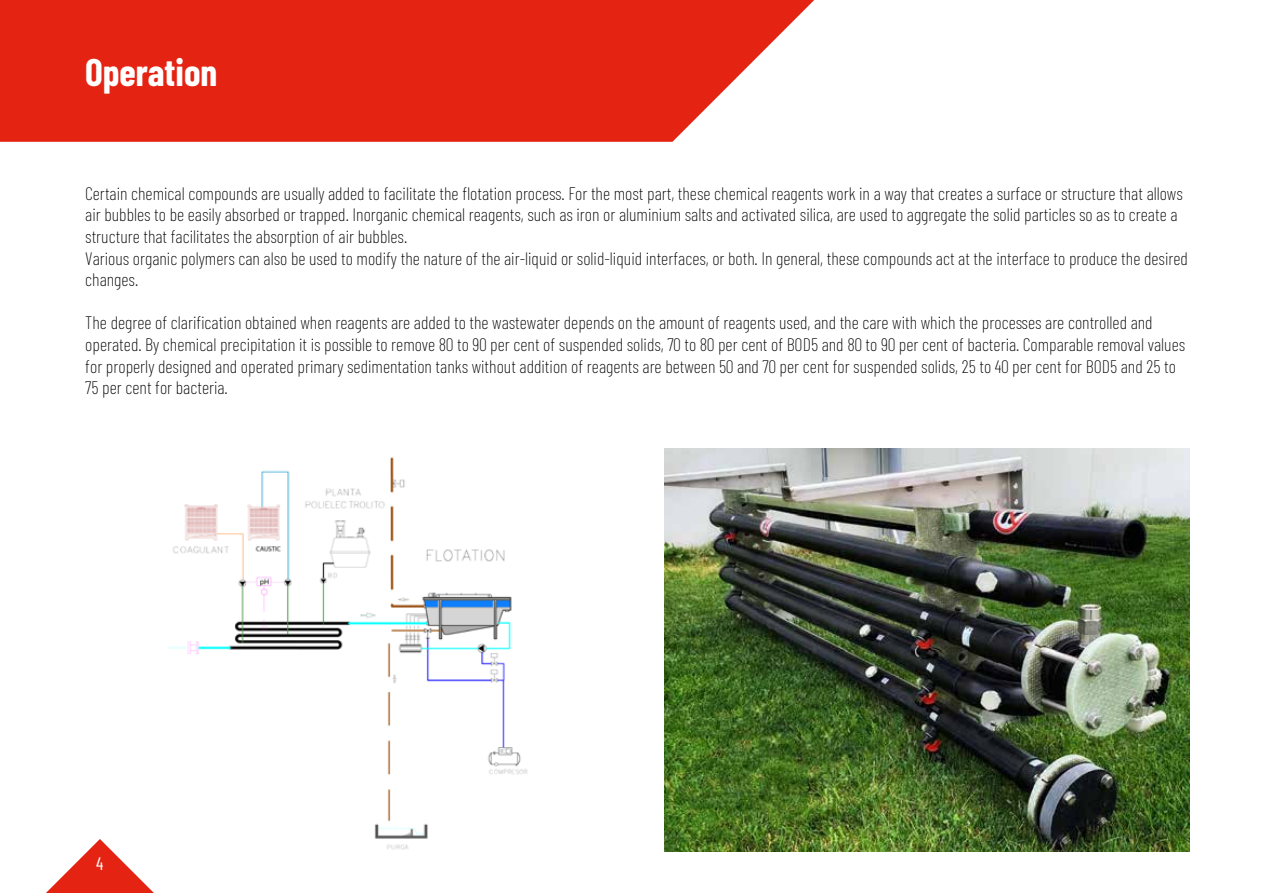
<style>
.page{position:relative;width:1263px;height:893px;background:#fff}
.page>*{position:absolute;margin:0;border:0;box-sizing:border-box;transform-origin:0 0}
.t1{font:700 37.5px "Barlow Condensed";color:#fff}
.t2{font:200 18px/21.6px "Barlow Condensed";color:#000}
.t3{font:18px "Barlow Condensed";color:#fff}
</style>
<div class="page">
<svg style="left:0;top:0;width:814px;height:142px;background:#e63627"></svg>
<svg style="left:46px;top:839px;width:108px;height:54px"></svg>
<img style="left:665px;top:448px;width:525px;height:404px">
<img style="left:169px;top:457px;width:359px;height:393px">
<h1 class="t1" style="left:85px;top:49px;width:134px">Operation</h1>
<p class="t2" style="left:85px;top:182px;width:1104px">Certain chemical compounds are usually added to facilitate the flotation process. For the most part, these chemical reagents work in a way that creates a surface or structure that allows air bubbles to be easily absorbed or trapped. Inorganic chemical reagents, such as iron or aluminium salts and activated silica, are used to aggregate the solid particles so as to create a structure that facilitates the absorption of air bubbles.<br>Various organic polymers can also be used to modify the nature of the air-liquid or solid-liquid interfaces, or both. In general, these compounds act at the interface to produce the desired changes.</p>
<p class="t2" style="left:85px;top:312px;width:1101px">The degree of clarification obtained when reagents are added to the wastewater depends on the amount of reagents used, and the care with which the processes are controlled and operated. By chemical precipitation it is possible to remove 80 to 90 per cent of suspended solids, 70 to 80 per cent of BOD5 and 80 to 90 per cent of bacteria. Comparable removal values for properly designed and operated primary sedimentation tanks without addition of reagents are between 50 and 70 per cent for suspended solids, 25 to 40 per cent for BOD5 and 25 to 75 per cent for bacteria.</p>
<p class="t3" style="left:96px;top:852px;width:9px">4</p>
</div>
